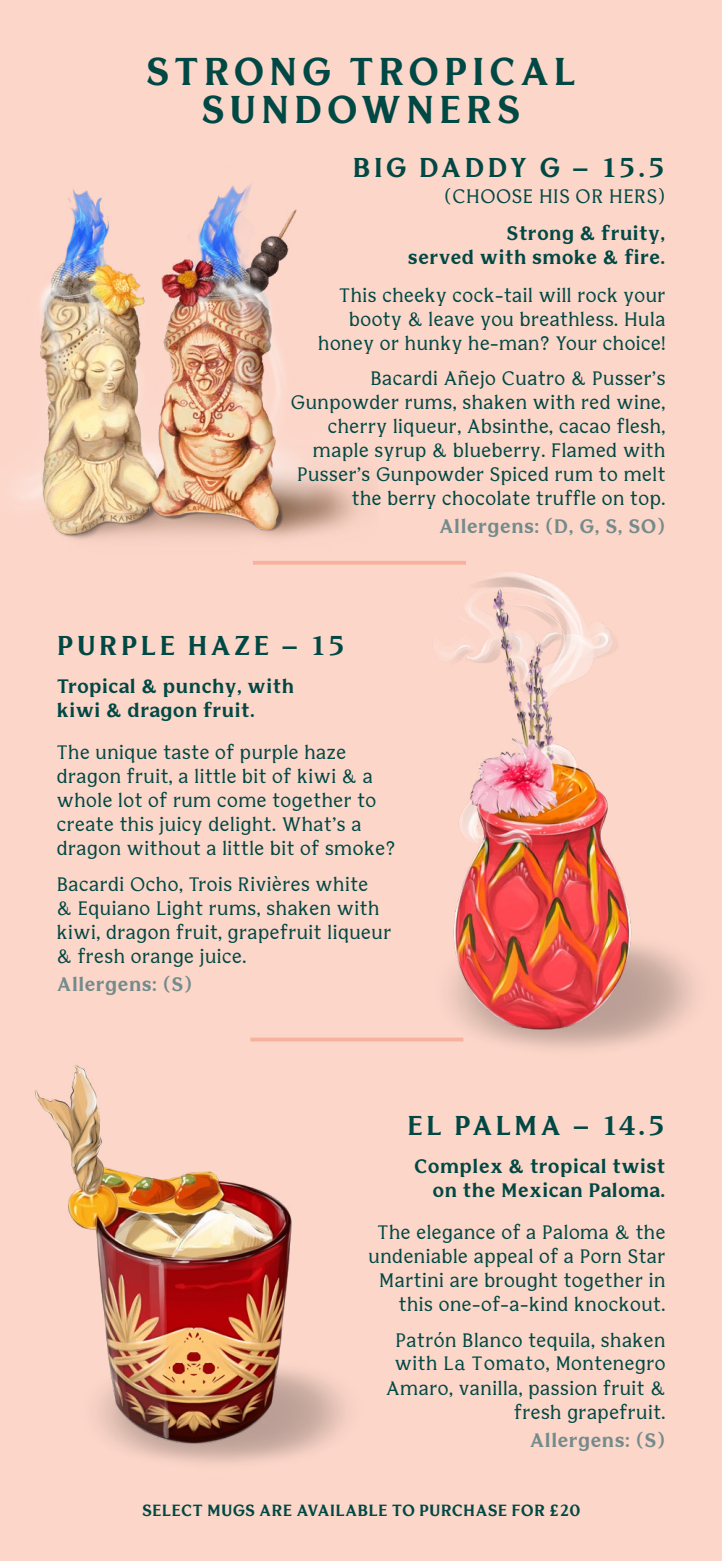
<style>
.page{position:relative;width:722px;height:1561px;background:#fff}
.page>*{position:absolute;margin:0;border:0;box-sizing:border-box;transform-origin:0 0}
.t1{font:700 38.2px/38.2px "Bianco Serif";letter-spacing:.11em;color:#004844;text-align:center}
.t2{font:700 26.8px "Bianco Serif";letter-spacing:.11em;color:#004844}
.t3{font:19.2px/24px "Bianco Serif";letter-spacing:.03em;color:#004844;text-align:right}
.t4{font:700 19.2px/24px "Bianco Serif";letter-spacing:.03em;color:#004844;text-align:right}
.t5{font:700 19.2px "Bianco Serif";letter-spacing:.03em;color:#738b8b}
.t6{font:700 16px "Bianco Serif";letter-spacing:.01em;color:#004844}
.s1{font-family:"Bianco Serif New"}
</style>
<div class="page">
<div style="left:0;top:0;width:721px;height:1560px;background:#fcd6c9"></div>
<img style="left:18px;top:184px;width:359px;height:381px">
<img style="left:432px;top:571px;width:271px;height:466px">
<img style="left:34px;top:1065px;width:312px;height:398px">
<hr style="left:253px;top:561px;width:213px;height:3px;background:#f9b19f">
<svg style="left:250px;top:1037px;width:213px;height:4px"></svg>
<h1 class="t1" style="left:146px;top:56px;width:431px">STRONG TROPICAL<br>SUNDOWNERS</h1>
<h2 class="t2" style="left:352px;top:150px;width:314px">BIG DADDY G – 15.5</h2>
<p class="t3" style="left:444px;top:185px;width:222px">(CHOOSE HIS OR HERS)</p>
<p class="t4" style="left:408px;top:223px;width:259px">Strong &amp; fruity,<br>served with smoke &amp; fire.</p>
<p class="t3" style="left:318px;top:284px;width:348px">This cheeky cock-tail will rock your booty &amp; leave you breathless. Hula honey or hunky he-man? Your choice!</p>
<p class="t3" style="left:291px;top:368px;width:376px">Bacardi Añejo Cuatro &amp; Pusser’s Gunpowder rums, shaken with red wine, cherry liqueur, Absinthe, cacao flesh, maple syrup &amp; blueberry. Flamed with Pusser’s Gunpowder Spiced rum to melt the berry chocolate truffle on top.</p>
<h2 class="t2" style="left:57px;top:628px;width:290px">PURPLE HAZE – 15</h2>
<p class="t4" style="left:57px;top:676px;width:239px;text-align:left">Tropical &amp; punchy, with kiwi &amp; dragon fruit.</p>
<p class="t3" style="left:57px;top:742px;width:340px;text-align:left">The unique taste of purple haze dragon fruit, a little bit of kiwi &amp; a whole lot of rum come together to create this juicy delight. What’s a dragon without a little bit of smoke?</p>
<p class="t3" style="left:57px;top:873px;width:336px;text-align:left">Bacardi Ocho, Trois Rivières white<br>&amp; Equiano Light rums, shaken with kiwi, dragon fruit, grapefruit liqueur &amp; fresh orange juice.</p>
<p class="t5" style="left:57px;top:971px;width:137px">Allergens: (S)</p>
<p class="t5" style="left:439px;top:514px;width:228px">Allergens: (D, G, S, SO)</p>
<h2 class="t2" style="left:407px;top:1108px;width:260px">EL PALMA – 14.5</h2>
<p class="t4" style="left:414px;top:1155px;width:252px">Complex &amp; tropical twist on the Mexican Paloma.</p>
<p class="t3" style="left:368px;top:1221px;width:298px">The elegance of a Paloma &amp; the undeniable appeal of a Porn Star<br>Martini are brought together in this one-of-a-kind knockout.</p>
<p class="t3" style="left:395px;top:1329px;width:272px;line-height:23px;text-align:left">Patrón Blanco tequila, shaken with <span class="s1">La Tomato</span>, Montenegro</p>
<p class="t3" style="left:386px;top:1377px;width:281px">Amaro, vanilla, passion fruit &amp; fresh grapefruit.</p>
<p class="t5" style="left:529px;top:1427px;width:137px">Allergens: (S)</p>
<p class="t6" style="left:142px;top:1499px;width:439px">SELECT MUGS ARE AVAILABLE TO PURCHASE FOR £20</p>
</div>
